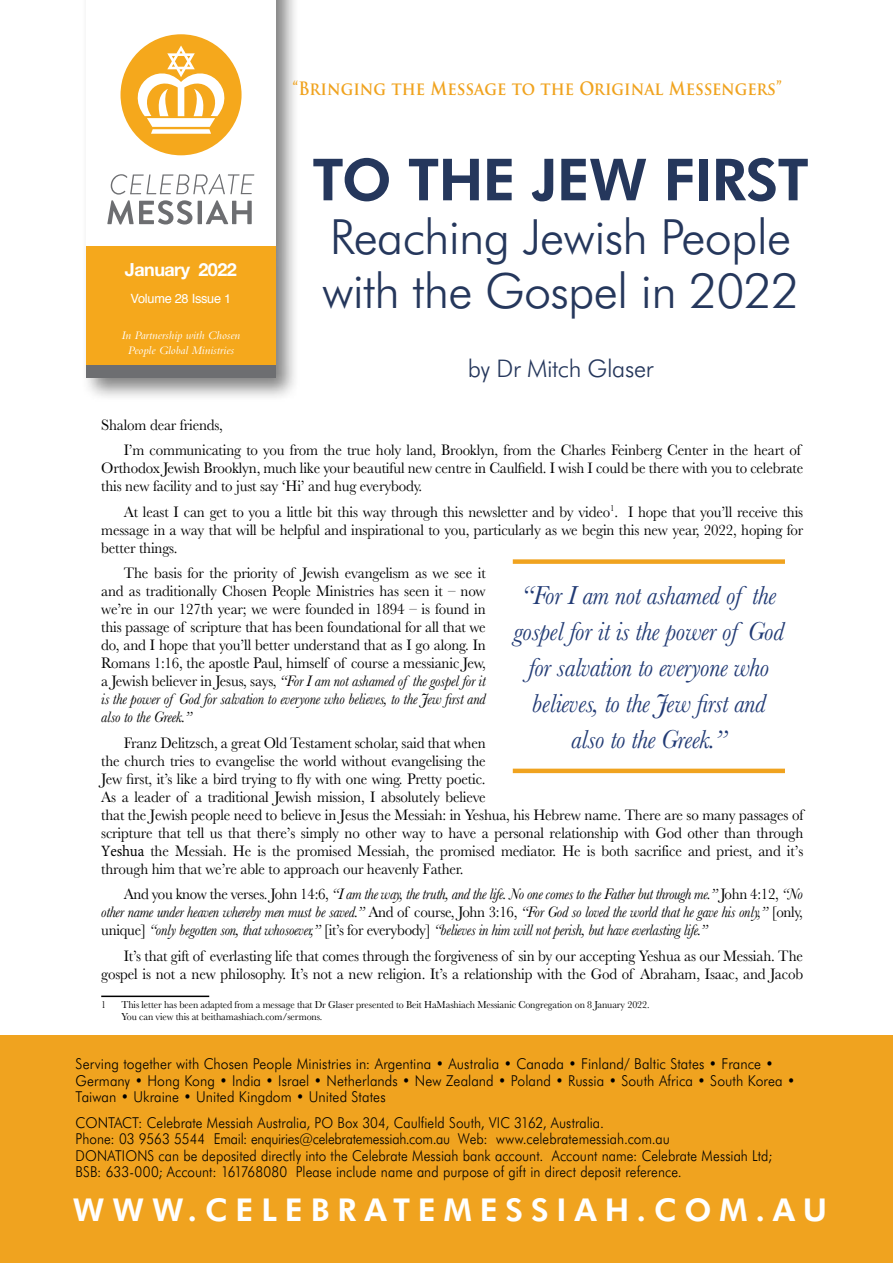
<style>
.page{position:relative;width:893px;height:1263px;background:#fff}
.page>*{position:absolute;margin:0;border:0;box-sizing:border-box;transform-origin:0 0}
.t1{font:800 58.05px "Futura BT";letter-spacing:-.015em;color:#25375c}
.t2{font:300 48.6px/54px "Futura BT";letter-spacing:-.015em;color:#25375c}
.t3{font:800 31.5px "Futura BT";letter-spacing:.25em;color:#fff}
.t4{font:italic 27px/36px "Baskerville";letter-spacing:-.01em;color:#223b75;text-align:center;scale:.95 1}
.t5{font:300 24.3px "Futura BT";letter-spacing:-.015em;color:#25375c}
.t6{font:700 18px "Trajan Pro";color:#f0a31f;scale:.9 1}
.t7{font:700 18px "Helvetica Neue";letter-spacing:-.03em;color:#fff}
.t8{font:15.75px/18px "Baskerville";letter-spacing:-.01em;color:#000;scale:.95 1}
.t9{font:italic 15.75px/18px "Baskerville";letter-spacing:-.02em;color:#000;text-align:justify;scale:.95 1}
.t10{font:300 15px/16.5px "Futura BT";letter-spacing:.005em;color:#000;scale:.93 1}
.t11{font:12.75px "Helvetica";letter-spacing:-.02em;color:#fff}
.t12{font:italic 12px/15px "Bembo";color:#fff;text-align:center}
.t13{font:10.5px/12px "Baskerville";letter-spacing:-.01em;color:#000;scale:.95 1}
.s1{font-style:italic}
.s2{font-family:"Minion Pro"}
.s3{font-style:normal}
</style>
<div class="page">
<hr style="left:101px;top:995px;width:108px;height:2px;background:#000">
<div style="left:81px;top:0;width:219px;height:403px;background:#000;opacity:.5"></div>
<div style="left:86px;top:0;width:190px;height:246px;background:#fff"></div>
<div style="left:121px;top:34px;width:121px;height:121px;background:#f5a81c;border-radius:50%"></div>
<svg style="left:123px;top:45px;width:116px;height:89px"></svg>
<svg style="left:107px;top:174px;width:147px;height:50px"></svg>
<div style="left:86px;top:246px;width:190px;height:132px;background:#f5a81c"></div>
<div style="left:86px;top:366px;width:190px;height:12px;background:#6d6e71"></div>
<div style="left:513px;top:559px;width:272px;height:5px;background:#f0a31f"></div>
<hr style="left:513px;top:769px;width:272px;height:4px;background:#f0a31f">
<div style="left:0;top:1035px;width:893px;height:228px;background:#f0a31f"></div>
<p class="t7" style="left:125px;top:256px;width:113px">January 2022</p>
<p class="t11" style="left:131px;top:289px;width:102px">Volume 28 Issue 1</p>
<p class="t12" style="left:122px;top:328px;width:120px">In Partnership with Chosen<br>People Global Ministries</p>
<p class="t6" style="left:293px;top:77px;width:545px">“Bringing the Message to the Original Messengers”</p>
<h1 class="t1" style="left:312px;top:144px;width:498px">TO THE JEW FIRST</h1>
<h2 class="t2" style="left:322px;top:210px;width:479px">Reaching Jewish People with the Gospel in 2022</h2>
<h3 class="t5" style="left:468px;top:353px;width:187px">by Dr Mitch Glaser</h3>
<p class="t8" style="left:124px;top:412px;width:714px;line-height:25.5px;text-indent:-23px">Shalom dear friends,<br>I’m communicating to you from the true holy land, Brooklyn, from the Charles Feinberg Center in the heart of</p>
<p class="t8" style="left:101px;top:459px;width:740px">Orthodox Jewish Brooklyn, much like your beautiful new centre in Caulfield. I wish I could be there with you to celebrate this new facility and to just say ‘Hi’ and hug everybody.</p>
<p class="t8" style="left:101px;top:503px;width:740px;text-align:justify;text-indent:23px">At least I can get to you a little bit this way through this newsletter and by video<sup>1</sup>. I hope that you’ll receive this message in a way that will be helpful and inspirational to you, particularly as we begin this new year, 2022, hoping for better things.</p>
<p class="t8" style="left:101px;top:564px;width:406px;text-align:justify;text-indent:23px">The basis for the priority of Jewish evangelism as we see it and as traditionally Chosen People Ministries has seen it – now we’re in our 127th year; we were founded in 1894 – is found in this passage of scripture that has been foundational for all that we do, and I hope that you’ll better understand that as I go along. In Romans 1:16, the apostle Paul, himself of course a messianic Jew, a Jewish believer in Jesus, says, <span class="s1">“For I am not ashamed of the gospel for it is the power of God for salvation to everyone who believes, to the Jew first and also to the Greek.”</span></p>
<p class="t8" style="left:101px;top:734px;width:741px;text-indent:23px">Franz Delitzsch, a great Old Testament scholar, said that when<br>the church tries to evangelise the world without evangelising the<br>Jew first, it’s like a bird trying to fly with one wing. Pretty poetic.<br>As a leader of a traditional Jewish mission, I absolutely believe<br>that the Jewish people need to believe in Jesus the Messiah: in Yeshua, his Hebrew name. There are so many passages of scripture that tell us that there’s simply no other way to have a personal relationship with God other than through <span class="s2">Yeshua</span> the Messiah. He is the promised Messiah, the promised mediator. He is both sacrifice and priest, and it’s through him that we’re able to approach our heavenly Father.</p>
<p class="t9" style="left:101px;top:885px;width:740px;text-indent:23px"><span class="s3">And you know the verses. John 14:6,</span> “I am the way, the truth, and the life. No one comes to the Father but through me.” <span class="s3">John 4:12,</span> “No other name under heaven whereby men must be saved.” <span class="s3">And of course, John 3:16,</span> “For God so loved the world that he gave his only,” <span class="s3">[only, unique]</span> “only begotten son, that whosoever,” <span class="s3">[it’s for everybody]</span> “believes in him will not perish, but have everlasting life.”</p>
<p class="t8" style="left:101px;top:947px;width:740px;text-align:right">It’s that gift of everlasting life that comes through the forgiveness of sin by our accepting Yeshua as our Messiah. The gospel is not a new philosophy. It’s not a new religion. It’s a relationship with the God of Abraham, Isaac, and Jacob</p>
<p class="t13" style="left:101px;top:999px;width:7px">1</p>
<p class="t13" style="left:121px;top:999px;width:557px">This letter has been adapted from a message that Dr Glaser presented to Beit HaMashiach Messianic Congregation on 8 January 2022.<br>You can view this at beithamashiach.com/sermons.</p>
<h3 class="t4" style="left:514px;top:578px;width:286px">“For I am not ashamed of the gospel for it is the power of God for salvation to everyone who believes, to the Jew first and also to the Greek.”</h3>
<p class="t10" style="left:76px;top:1055px;width:775px">Serving together with Chosen People Ministries in: Argentina • Australia • Canada • Finland/ Baltic States • France •<br>Germany • Hong Kong • India • Israel • Netherlands • New Zealand • Poland • Russia • South Africa • South Korea •<br>Taiwan • Ukraine • United Kingdom • United States</p>
<p class="t10" style="left:76px;top:1114px;width:751px">CONTACT: Celebrate Messiah Australia, PO Box 304, Caulfield South, VIC 3162, Australia.<br>Phone: 03 9563 5544 Email: enquiries@celebratemessiah.com.au Web: www.celebratemessiah.com.au<br>DONATIONS can be deposited directly into the Celebrate Messiah bank account. Account name: Celebrate Messiah Ltd; BSB: 633-000; Account: 161768080 Please include name and purpose of gift in direct deposit reference.</p>
<h3 class="t3" style="left:73px;top:1190px;width:756px">WWW.CELEBRATEMESSIAH.COM.AU</h3>
</div>
